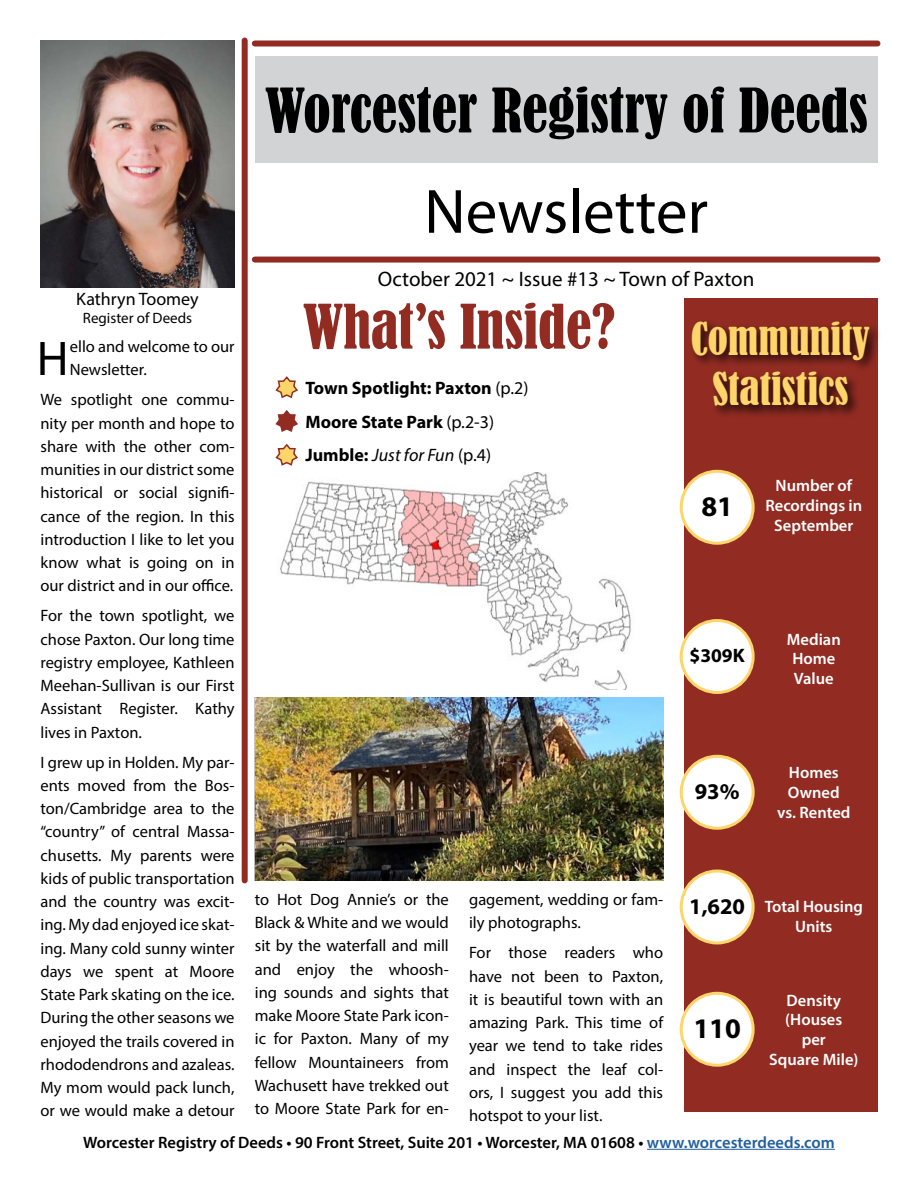
<style>
.page{position:relative;width:918px;height:1188px;background:#fff}
.page>*{position:absolute;margin:0;border:0;box-sizing:border-box;transform-origin:0 0}
.t1{font:63px "Myriad Pro";color:#000}
.t2{font:condensed 57px "Bernard";color:#000}
.t3{font:condensed 57px "Bernard";color:#922c23}
.t4{font:48.9px "Myriad Pro";color:#000}
.t5{font:condensed 42px "Bernard";color:#fed56a}
.t6{font:700 28.5px "Myriad Pro";color:#000}
.t7{font:700 22.5px "Myriad Pro";color:#000}
.t8{font:21px "Myriad Pro";color:#000}
.t9{font:700 19.5px "Myriad Pro";color:#000}
.t10{font:700 18px "Myriad Pro";color:#000}
.t11{font:italic 18px "Myriad Pro";color:#000}
.t12{font:18px "Myriad Pro";color:#000}
.t13{font:16.5px/23.2px "Myriad Pro";color:#000;text-align:justify}
.t14{font:600 16.5px/19.8px "Myriad Pro";color:#fff;text-align:center}
.t15{font:600 16.5px "Myriad Pro";color:#000}
.t16{font:15px "Myriad Pro";color:#000}
.s1{font-weight:400}
.s2{font-weight:700;font-style:normal}
.s3{font-style:normal}
.s4{color:#215e9e}
</style>
<div class="page">
<div style="left:255px;top:56px;width:623px;height:107px;background:#d1d3d4"></div>
<div style="left:255px;top:40px;width:623px;height:6px;background:#922c23"></div>
<div style="left:242px;top:40px;width:6px;height:840px;background:#922c23"></div>
<div style="left:255px;top:257px;width:623px;height:6px;background:#922c23"></div>
<div style="left:684px;top:298px;width:194px;height:814px;background:#922c23"></div>
<div style="left:688px;top:318px;width:194px;height:101px;background:#000;opacity:.75"></div>
<svg style="left:275px;top:376px;width:23px;height:23px"></svg>
<svg style="left:275px;top:410px;width:23px;height:22px"></svg>
<svg style="left:275px;top:443px;width:23px;height:23px"></svg>
<div style="left:681px;top:471px;width:72px;height:72px;background:#fff;border-radius:50%"></div>
<div style="left:680px;top:470px;width:75px;height:75px;border:3px solid #fed56a;border-radius:50%"></div>
<div style="left:681px;top:621px;width:72px;height:71px;background:#fff;border-radius:50%"></div>
<div style="left:680px;top:619px;width:75px;height:75px;border:3px solid #fed56a;border-radius:50%"></div>
<div style="left:681px;top:756px;width:72px;height:72px;background:#fff;border-radius:50%"></div>
<div style="left:680px;top:755px;width:75px;height:75px;border:3px solid #fed56a;border-radius:50%"></div>
<div style="left:681px;top:871px;width:72px;height:72px;background:#fff;border-radius:50%"></div>
<div style="left:680px;top:870px;width:75px;height:74px;border:3px solid #fed56a;border-radius:50%"></div>
<div style="left:681px;top:993px;width:72px;height:72px;background:#fff;border-radius:50%"></div>
<div style="left:680px;top:992px;width:75px;height:75px;border:3px solid #fed56a;border-radius:50%"></div>
<hr style="left:647px;top:1149px;width:188px;height:1px;background:#215e9e">
<img style="left:40px;top:40px;width:195px;height:247px">
<img style="left:280px;top:472px;width:351px;height:217px">
<img style="left:255px;top:698px;width:408px;height:183px">
<p class="t2" style="left:265px;top:77px;width:605px">Worcester Registry of Deeds</p>
<p class="t1" style="left:424px;top:173px;width:285px">Newsletter</p>
<p class="t8" style="left:378px;top:266px;width:378px">October 2021 ~ Issue #13 ~ Town of Paxton</p>
<p class="t5" style="left:691px;top:314px;width:181px">Community</p>
<p class="t5" style="left:712px;top:365px;width:137px">Statistics</p>
<p class="t12" style="left:76px;top:288px;width:124px">Kathryn Toomey</p>
<p class="t16" style="left:83px;top:309px;width:111px">Register of Deeds</p>
<p class="t3" style="left:303px;top:294px;width:314px">What’s Inside?</p>
<p class="t10" style="left:305px;top:376px;width:225px">Town Spotlight: Paxton <span class="s1">(p.2)</span></p>
<p class="t10" style="left:305px;top:410px;width:190px">Moore State Park <span class="s1">(p.2-3)</span></p>
<p class="t11" style="left:305px;top:444px;width:187px"><span class="s2">Jumble:</span> Just for Fun <span class="s3">(p.4)</span></p>
<p class="t4" style="left:37px;top:329px;width:33px">H</p>
<p class="t13" style="left:70px;top:335px;width:166px">ello and welcome to our<br>Newsletter.</p>
<p class="t13" style="left:40px;top:388px;width:196px">We spotlight one commu&shy;nity per month and hope to share with the other com&shy;munities in our district some historical or social signifi&shy;cance of the region. In this introduction I like to let you know what is going on in our district and in our office.</p>
<p class="t13" style="left:40px;top:604px;width:196px">For the town spotlight, we chose Paxton. Our long time registry employee, Kathleen Meehan-Sullivan is our First Assistant Register. Kathy lives in Paxton.</p>
<p class="t13" style="left:40px;top:750px;width:196px">I grew up in Holden. My par&shy;ents moved from the Bos&shy;ton/Cambridge area to the “country” of central Massa&shy;chusetts. My parents were kids of public transportation and the country was excit&shy;ing. My dad enjoyed ice skat&shy;ing. Many cold sunny winter days we spent at Moore State Park skating on the ice.<br>During the other seasons we enjoyed the trails covered in rhododendrons and azaleas.<br>My mom would pack lunch, or we would make a detour</p>
<p class="t14" style="left:765px;top:475px;width:98px">Number of<br>Recordings in<br>September</p>
<p class="t6" style="left:701px;top:488px;width:33px">81</p>
<p class="t14" style="left:787px;top:629px;width:55px">Median<br>Home<br>Value</p>
<p class="t9" style="left:690px;top:643px;width:57px">$309K</p>
<p class="t14" style="left:777px;top:762px;width:75px">Homes<br>Owned vs. Rented</p>
<p class="t7" style="left:695px;top:777px;width:46px">93%</p>
<p class="t13" style="left:255px;top:887px;width:196px">to Hot Dog Annie’s or the Black &amp; White and we would sit by the waterfall and mill and enjoy the whoosh&shy;ing sounds and sights that make Moore State Park icon&shy;ic for Paxton. Many of my fellow Mountaineers from Wachusett have trekked out to Moore State Park for en-</p>
<p class="t15" style="left:83px;top:1132px;width:753px">Worcester Registry of Deeds • 90 Front Street, Suite 201 • Worcester, MA 01608 • <span class="s4">www.worcesterdeeds.com</span></p>
<p class="t13" style="left:469px;top:888px;width:196px">gagement, wedding or fam&shy;ily photographs.</p>
<p class="t13" style="left:469px;top:941px;width:196px">For those readers who have not been to Paxton, it is beautiful town with an amazing Park. This time of year we tend to take rides and inspect the leaf col&shy;ors, I suggest you add this hotspot to your list.</p>
<p class="t7" style="left:689px;top:892px;width:57px">1,620</p>
<p class="t14" style="left:765px;top:896px;width:100px">Total Housing<br>Units</p>
<p class="t14" style="left:769px;top:990px;width:91px">Density (Houses<br>per<br>Square Mile)</p>
<p class="t6" style="left:693px;top:1010px;width:49px">110</p>
</div>
